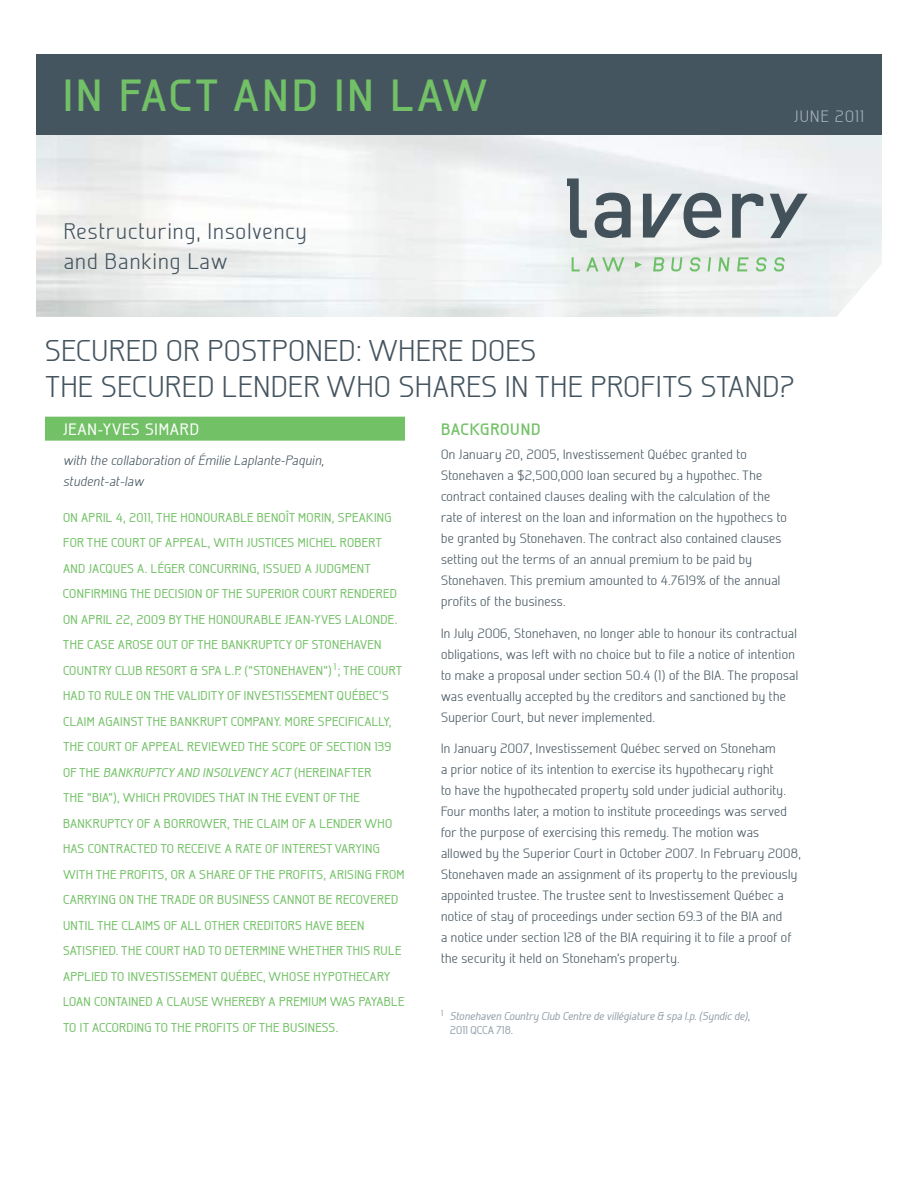
<style>
.page{position:relative;width:918px;height:1188px;background:#fff}
.page>*{position:absolute;margin:0;border:0;box-sizing:border-box;transform-origin:0 0}
.t1{font:700 45px "Galette";letter-spacing:.075em;color:#73c167}
.t2{font:300 30px/36px "Galette";letter-spacing:.025em;color:#455560}
.t3{font:300 22.5px/30px "Galette";letter-spacing:.05em;color:#455560}
.t4{font:500 16.5px "Galette";letter-spacing:.05em;color:#fff}
.t5{font:700 16.5px "Galette";letter-spacing:.03em;color:#73c167}
.t6{font:300 16.5px "Galette";letter-spacing:.075em;color:#a8b3bc}
.t7{font:300 13.5px/21px "Galette";letter-spacing:.025em;color:#455560}
.t8{font:italic 300 13.5px/21px "Galette";letter-spacing:.025em;color:#455560}
.t9{font:500 12.75px/25.5px "Galette";letter-spacing:.025em;color:#73c167}
.t10{font:italic 500 11.25px/14.2px "Galette";color:#95a2ac}
.s1{font-style:italic}
.s2{font-style:normal}
</style>
<div class="page">
<div style="left:36px;top:54px;width:846px;height:81px;background:#455560"></div>
<div style="left:45px;top:417px;width:360px;height:24px;background:#73c167"></div>
<svg style="left:595px;top:193px;width:36px;height:45px"></svg>
<svg style="left:567px;top:178px;width:20px;height:60px"></svg>
<svg style="left:643px;top:193px;width:78px;height:45px"></svg>
<svg style="left:732px;top:194px;width:31px;height:44px"></svg>
<svg style="left:770px;top:194px;width:38px;height:44px"></svg>
<svg style="left:572px;top:257px;width:8px;height:14px"></svg>
<svg style="left:586px;top:257px;width:38px;height:14px"></svg>
<svg style="left:653px;top:257px;width:11px;height:14px"></svg>
<svg style="left:671px;top:257px;width:11px;height:14px"></svg>
<svg style="left:690px;top:257px;width:11px;height:14px"></svg>
<svg style="left:708px;top:257px;width:3px;height:14px"></svg>
<svg style="left:718px;top:257px;width:12px;height:14px"></svg>
<svg style="left:737px;top:257px;width:12px;height:14px"></svg>
<svg style="left:756px;top:257px;width:11px;height:14px"></svg>
<svg style="left:774px;top:257px;width:11px;height:14px"></svg>
<svg style="left:635px;top:262px;width:7px;height:6px"></svg>
<h1 class="t1" style="left:63px;top:67px;width:426px">IN FACT AND IN LAW</h1>
<h3 class="t3" style="left:64px;top:216px;width:244px">Restructuring, Insolvency and Banking Law</h3>
<p class="t6" style="left:794px;top:106px;width:71px">June 2011</p>
<h2 class="t2" style="left:45px;top:332px;width:751px">SECURED OR POSTPONED: WHERE DOES<br>THE SECURED LENDER WHO SHARES IN THE PROFITS STAND?</h2>
<p class="t4" style="left:63px;top:419px;width:138px">JEAN-YVES SIMARD</p>
<p class="t8" style="left:63px;top:449px;width:263px">with the collaboration of Émilie Laplante-Paquin, student-at-law</p>
<p class="t9" style="left:63px;top:504px;width:343px">ON APRIL 4, 2011, THE HONOURABLE BENOÎT MORIN, SPEAKING FOR THE COURT OF APPEAL, WITH JUSTICES MICHEL ROBERT AND JACQUES A. LÉGER CONCURRING, ISSUED A JUDGMENT CONFIRMING THE DECISION OF THE SUPERIOR COURT RENDERED ON APRIL 22, 2009 BY THE HONOURABLE JEAN-YVES LALONDE.<br>THE CASE AROSE OUT OF THE BANKRUPTCY OF STONEHAVEN COUNTRY CLUB RESORT &amp; SPA L.P. (“STONEHAVEN”) <sup>1</sup>; THE COURT HAD TO RULE ON THE VALIDITY OF INVESTISSEMENT QUÉBEC’S CLAIM AGAINST THE BANKRUPT COMPANY. MO RE SPECIFICALLY, THE COURT OF APPEAL REVIEWED THE SCOPE OF SECTION 139<br>OF THE <span class="s1">Bankruptcy and Insolvency Act</span> (HEREINAFTER<br>THE “BIA”), WHICH PROVIDES THAT IN THE EVENT OF THE BANKRUPTCY OF A BORROWER, THE CLAIM OF A LENDER WHO HAS CONTRACTED TO RECEIVE A RATE OF INTEREST VARYING WITH THE PROFITS, OR A SHARE OF THE PROFITS, ARISING FROM CARRYING ON THE TRADE OR BUSINESS CANNOT BE RECOVERED UNTIL THE CLAIMS OF ALL OTHER CREDITORS HAVE BEEN SATISFIED. THE COURT HAD TO DETERMINE WHETHER THIS RULE APPLIED TO INVESTISSEMENT QUÉBEC, WHOSE HYPOTHECARY LOAN CONTAINED A CLAUSE WHEREBY A PREMIUM WAS PAYABLE TO IT ACCORDING TO THE PROFITS OF THE BUSINESS.</p>
<p class="t5" style="left:441px;top:419px;width:101px">BACKGROUND</p>
<p class="t7" style="left:441px;top:444px;width:347px">On January 20, 2005, Investissement Québec granted to Stonehaven a $2,500,000 loan secured by a hypothec. The contract contained clauses dealing with the calculation of the rate of interest on the loan and information on the hypothecs to be granted by Stonehaven. The contract also contained clauses setting out the terms of an annual premium to be paid by Stonehaven. This premium amounted to 4.7619% of the annual profits of the business.</p>
<p class="t7" style="left:441px;top:623px;width:359px">In July 2006, Stonehaven, no longer able to honour its contractual obligations, was left with no choice but to file a notice of intention to make a proposal under section 50.4 (1) of the BIA. The proposal was eventually accepted by the creditors and sanctioned by the Superior Court, but never implemented.</p>
<p class="t7" style="left:441px;top:738px;width:361px">In January 2007, Investissement Québec served on Stoneham<br>a prior notice of its intention to exercise its hypothecary right<br>to have the hypothecated property sold under judicial authority.<br>Four months later, a motion to institute proceedings was served for the purpose of exercising this remedy. The motion was allowed by the Superior Court in October 2007. In February 2008, Stonehaven made an assignment of its property to the previously appointed trustee. The trustee sent to Investissement Québec a notice of stay of proceedings under section 69.3 of the BIA and<br>a notice under section 128 of the BIA requiring it to file a proof of the security it held on Stoneham’s property.</p>
<p class="t10" style="left:450px;top:1008px;width:302px;text-indent:-9px"><sup>1</sup> Stonehaven Country Club Centre de villégiature &amp; spa I.p. (Syndic de)<span class="s2">,<br>2011 QCCA 718.</span></p>
</div>
